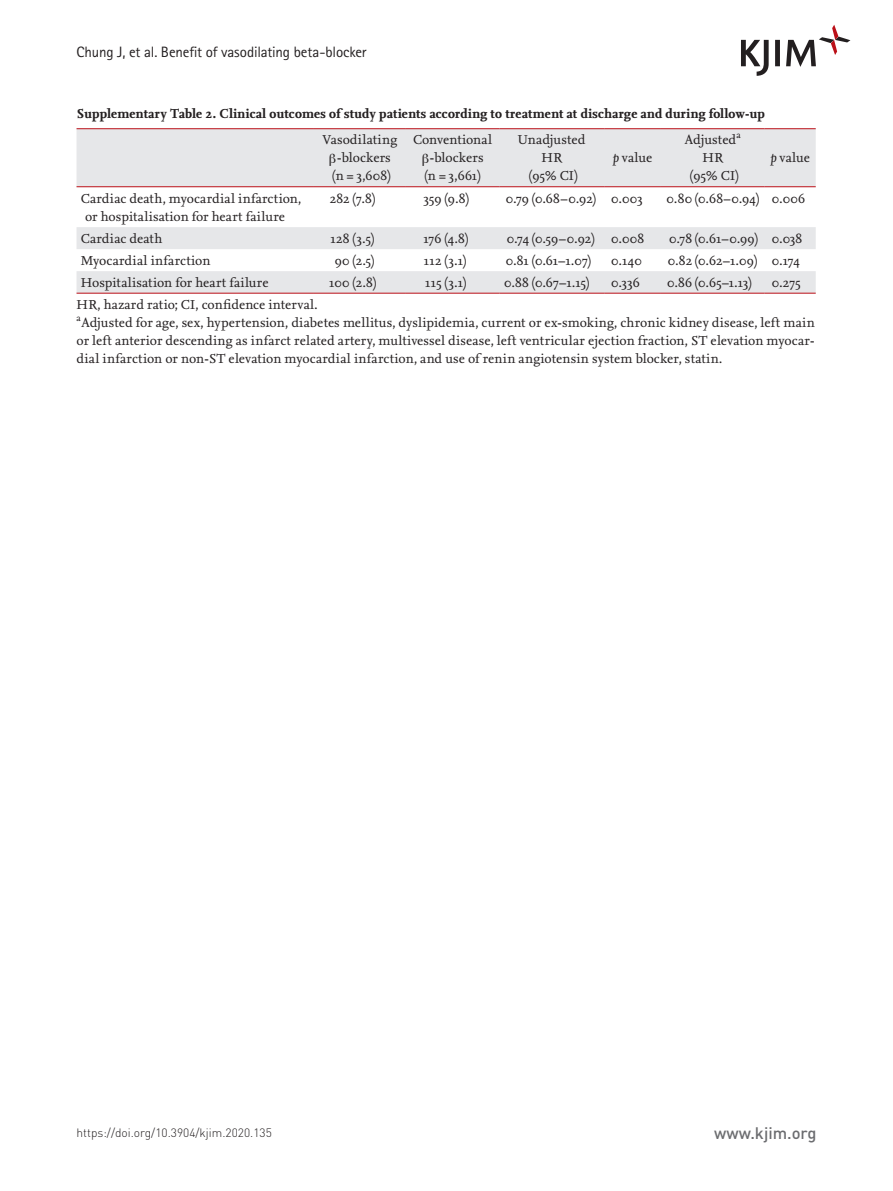
<style>
.page{position:relative;width:893px;height:1191px;background:#fff}
.page>*{position:absolute;margin:0;border:0;box-sizing:border-box;transform-origin:0 0}
.t1{font:500 16.5px "DIN Pro";color:#6c6d70}
.t2{font:15px "Rotis Sans Serif Std";letter-spacing:-.01em;color:#231f20}
.테이블{font:13.5px/18px "Nexus Serif";letter-spacing:.01em;color:#231f20;text-align:center}
.테이블제목{font:700 13.5px "Nexus Serif";color:#231f20}
.t3{font:300 12px "DIN Pro";color:#231f20}
.s1{font-style:italic}
</style>
<div class="page">
<svg style="left:741px;top:25px;width:109px;height:51px"></svg>
<div style="left:77px;top:129px;width:739px;height:57px;background:#e6e7e9"></div>
<svg style="left:77px;top:227px;width:739px;height:66px;fill:#e6e7e9"></svg>
<hr style="left:77px;top:293px;width:237px;height:1px;background:#bb1018">
<hr style="left:314px;top:293px;width:92px;height:1px;background:#bb1018">
<hr style="left:406px;top:293px;width:93px;height:1px;background:#bb1018">
<hr style="left:499px;top:293px;width:105px;height:1px;background:#bb1018">
<hr style="left:604px;top:293px;width:57px;height:1px;background:#bb1018">
<hr style="left:661px;top:293px;width:104px;height:1px;background:#bb1018">
<hr style="left:765px;top:293px;width:51px;height:1px;background:#bb1018">
<hr style="left:77px;top:128px;width:237px;height:1px;background:#bb1018">
<hr style="left:314px;top:128px;width:92px;height:1px;background:#bb1018">
<hr style="left:406px;top:128px;width:93px;height:1px;background:#bb1018">
<hr style="left:499px;top:128px;width:105px;height:1px;background:#bb1018">
<hr style="left:604px;top:128px;width:57px;height:1px;background:#bb1018">
<hr style="left:661px;top:128px;width:104px;height:1px;background:#bb1018">
<hr style="left:765px;top:128px;width:51px;height:1px;background:#bb1018">
<hr style="left:77px;top:186px;width:237px;height:1px;background:#bb1018">
<hr style="left:314px;top:186px;width:92px;height:1px;background:#bb1018">
<hr style="left:406px;top:186px;width:93px;height:1px;background:#bb1018">
<hr style="left:499px;top:186px;width:105px;height:1px;background:#bb1018">
<hr style="left:604px;top:186px;width:57px;height:1px;background:#bb1018">
<hr style="left:661px;top:186px;width:104px;height:1px;background:#bb1018">
<hr style="left:765px;top:186px;width:51px;height:1px;background:#bb1018">
<svg style="left:330px;top:153px;width:6px;height:13px"></svg>
<svg style="left:423px;top:153px;width:5px;height:13px"></svg>
<p class="t2" style="left:77px;top:43px;width:292px">Chung J, et al. Benefit of vasodilating beta-blocker</p>
<p class="테이블제목" style="left:77px;top:104px;width:690px">Supplementary Table 2. Clinical outcomes of study patients according to treatment at discharge and during follow-up</p>
<p class="테이블" style="left:323px;top:131px;width:76px">Vasodilating -blockers</p>
<p class="테이블" style="left:333px;top:167px;width:59px">(n = 3,608)</p>
<p class="테이블" style="left:685px;top:131px;width:58px">Adjusted<sup>a</sup></p>
<p class="테이블" style="left:703px;top:149px;width:22px">HR</p>
<p class="테이블" style="left:690px;top:167px;width:50px">(95% CI)</p>
<p class="테이블" style="left:413px;top:131px;width:81px">Conventional -blockers</p>
<p class="테이블" style="left:425px;top:167px;width:57px">(n = 3,661)</p>
<p class="테이블" style="left:518px;top:131px;width:69px">Unadjusted</p>
<p class="테이블" style="left:529px;top:149px;width:50px">HR (95% CI)</p>
<p class="테이블" style="left:613px;top:149px;width:41px"><span class="s1">p</span> value</p>
<p class="테이블" style="left:770px;top:149px;width:41px"><span class="s1">p</span> value</p>
<p class="테이블" style="left:85px;top:189px;width:218px;text-align:left;text-indent:-4px">Cardiac death, myocardial infarction, or hospitalisation for heart failure</p>
<p class="테이블" style="left:330px;top:189px;width:47px">282 (7.8)</p>
<p class="테이블" style="left:424px;top:189px;width:46px">359 (9.8)</p>
<p class="테이블" style="left:506px;top:189px;width:92px">0.79 (0.68–0.92)</p>
<p class="테이블" style="left:611px;top:189px;width:33px">0.003</p>
<p class="테이블" style="left:667px;top:189px;width:94px">0.80 (0.68–0.94)</p>
<p class="테이블" style="left:772px;top:189px;width:35px">0.006</p>
<p class="테이블" style="left:81px;top:229px;width:83px">Cardiac death</p>
<p class="테이블" style="left:330px;top:229px;width:45px">128 (3.5)</p>
<p class="테이블" style="left:423px;top:229px;width:46px">176 (4.8)</p>
<p class="테이블" style="left:507px;top:229px;width:89px">0.74 (0.59–0.92)</p>
<p class="테이블" style="left:611px;top:229px;width:34px">0.008</p>
<p class="테이블" style="left:669px;top:229px;width:90px">0.78 (0.61–0.99)</p>
<p class="테이블" style="left:772px;top:229px;width:32px">0.038</p>
<p class="테이블" style="left:81px;top:251px;width:131px">Myocardial infarction</p>
<p class="테이블" style="left:335px;top:251px;width:41px">90 (2.5)</p>
<p class="테이블" style="left:424px;top:251px;width:44px">112 (3.1)</p>
<p class="테이블" style="left:506px;top:251px;width:87px">0.81 (0.61–1.07)</p>
<p class="테이블" style="left:611px;top:251px;width:32px">0.140</p>
<p class="테이블" style="left:668px;top:251px;width:91px">0.82 (0.62–1.09)</p>
<p class="테이블" style="left:772px;top:251px;width:29px">0.174</p>
<p class="테이블" style="left:81px;top:273px;width:189px">Hospitalisation for heart failure</p>
<p class="테이블" style="left:329px;top:273px;width:49px">100 (2.8)</p>
<p class="테이블" style="left:425px;top:273px;width:42px">115 (3.1)</p>
<p class="테이블" style="left:504px;top:273px;width:86px">0.88 (0.67–1.15)</p>
<p class="테이블" style="left:611px;top:273px;width:30px">0.336</p>
<p class="테이블" style="left:667px;top:273px;width:86px">0.86 (0.65–1.13)</p>
<p class="테이블" style="left:772px;top:273px;width:30px">0.275</p>
<p class="테이블" style="left:77px;top:295px;width:243px">HR, hazard ratio; CI, confidence interval.</p>
<p class="테이블" style="left:77px;top:313px;width:740px;text-align:justify"><sup>a</sup>Adjusted for age, sex, hypertension, diabetes mellitus, dyslipidemia, current or ex-smoking, chronic kidney disease, left main or left anterior descending as infarct related artery, multivessel disease, left ventricular ejection fraction, ST elevation myocar&shy;dial infarction or non-ST elevation myocardial infarction, and use of renin angiotensin system blocker, statin.</p>
<p class="t3" style="left:77px;top:1124px;width:197px">https://doi.org/10.3904/kjim.2020.135</p>
<p class="t1" style="left:714px;top:1121px;width:104px">www.kjim.org</p>
</div>
